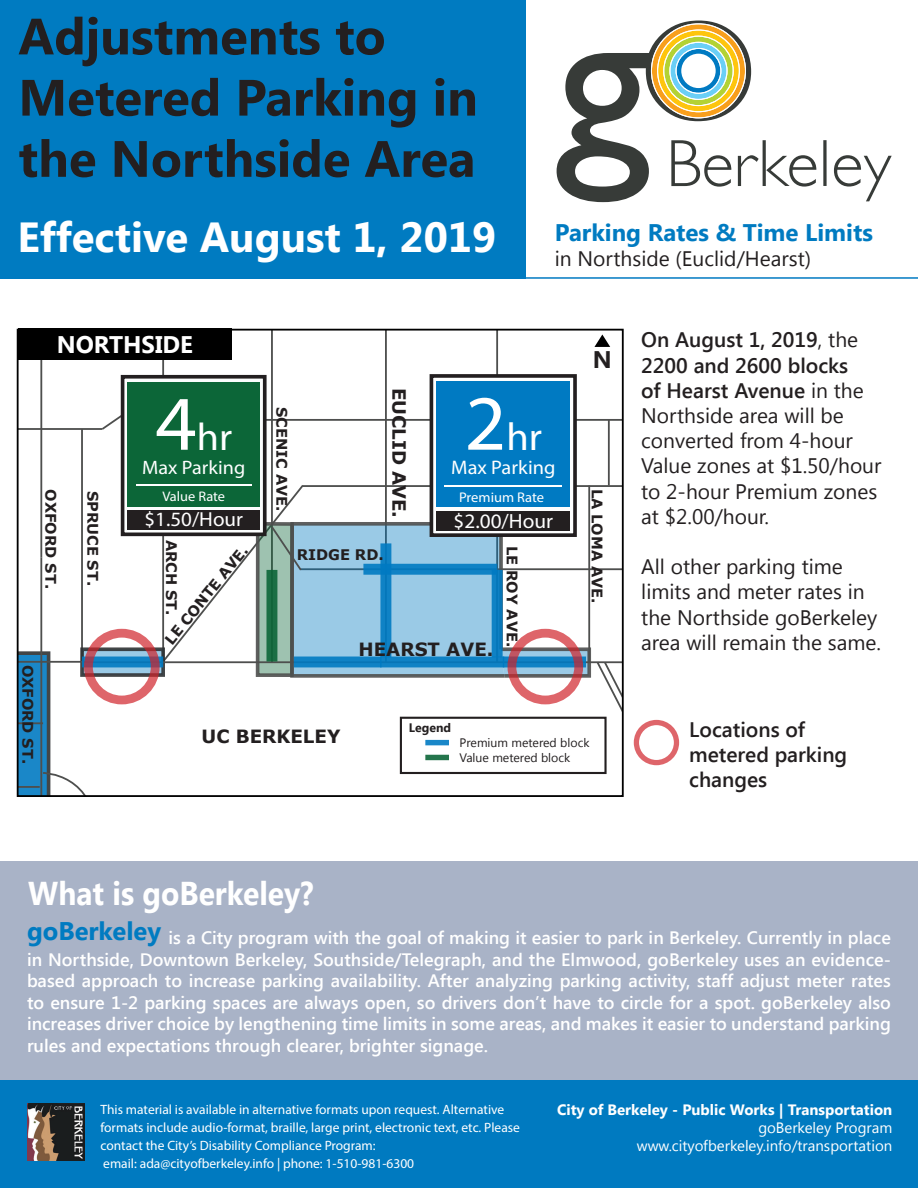
<style>
.page{position:relative;width:918px;height:1188px;background:#fff}
.page>*{position:absolute;margin:0;border:0;box-sizing:border-box;transform-origin:0 0}
.t1{font:700 51px/61.2px "Segoe UI";color:#231f20}
.t2{font:700 42px "Segoe UI";color:#fff}
.t3{font:39.15px "Myriad Pro";color:#fff;scale:1.04 1}
.t4{font:38.7px "Myriad Pro";color:#fff;scale:1.04 1}
.t5{font:700 33px "Segoe UI";color:#fff;scale:.91 1}
.t6{font:700 24px "Segoe UI";color:#007bc1}
.t7{font:700 24px "Segoe UI";color:#fff}
.t8{font:700 24px "Segoe UI";color:#231f20}
.t9{font:21px/25.2px "Segoe UI";color:#231f20}
.t10{font:600 21px/25.2px "Segoe UI";color:#231f20}
.t11{font:600 20.55px "Myriad Pro";color:#fff;scale:1.04 1}
.t12{font:600 20.4px "Myriad Pro";color:#fff;scale:1.04 1}
.t13{font:600 19.65px "Myriad Pro";color:#fff;scale:1.04 1}
.t14{font:600 19.5px "Myriad Pro";color:#fff;scale:1.04 1}
.t15{font:700 18.3px "Verdana";color:#231f20}
.t16{font:600 18.3px/18.3px "Myriad Pro";color:#fff;scale:.84 1}
.t17{font:600 18.3px/16.2px "Myriad Pro";color:#fff}
.t18{font:600 18px/21.6px "Segoe UI";color:#fff;text-align:justify}
.t19{font:15px "Segoe UI";color:#fff}
.t20{font:700 15px "Segoe UI";color:#fff}
.t21{font:700 14.55px "Verdana";color:#231f20}
.t22{font:600 14.1px "Myriad Pro";color:#fff;scale:1.04 1}
.t23{font:600 13.95px "Myriad Pro";color:#fff;scale:1.04 1}
.t24{font:13.5px/18px "Myriad Pro";color:#fff}
.t25{font:12.3px/14.7px "Segoe UI";color:#231f20}
.t26{font:700 12.3px "Segoe UI";color:#231f20}
.s1{font-size:77.85px}
.s2{font-size:78.6px}
.s3{font-weight:600}
</style>
<div class="page">
<div style="left:0;top:1080px;width:918px;height:108px;background:#007ac0"></div>
<img style="left:27px;top:1104px;width:57px;height:57px">
<div style="left:0;top:0;width:526px;height:279px;background:#007bc1"></div>
<svg style="left:823px;top:140px;width:4px;height:46px"></svg>
<svg style="left:834px;top:155px;width:58px;height:46px"></svg>
<svg style="left:557px;top:21px;width:259px;height:181px"></svg>
<div style="left:0;top:861px;width:918px;height:219px;background:#a9b3c7"></div>
<hr style="left:40px;top:330px;width:2px;height:228px;background:#4e4f4e">
<hr style="left:81px;top:429px;width:2px;height:233px;background:#4e4f4e">
<hr style="left:162px;top:330px;width:2px;height:332px;background:#4e4f4e">
<hr style="left:271px;top:330px;width:2px;height:332px;background:#4e4f4e">
<hr style="left:385px;top:330px;width:2px;height:332px;background:#4e4f4e">
<hr style="left:496px;top:330px;width:2px;height:332px;background:#4e4f4e">
<hr style="left:18px;top:428px;width:84px;height:2px;background:#4e4f4e">
<svg style="left:100px;top:385px;width:21px;height:47px"></svg>
<hr style="left:163px;top:419px;width:460px;height:2px;background:#4e4f4e">
<hr style="left:608px;top:420px;width:2px;height:65px;background:#4e4f4e">
<svg style="left:20px;top:483px;width:601px;height:292px"></svg>
<div style="left:492px;top:570px;width:11px;height:87px;background:#0a79bb"></div>
<div style="left:380px;top:543px;width:11px;height:114px;background:#0f82c5"></div>
<svg style="left:382px;top:657px;width:121px;height:10px"></svg>
<svg style="left:503px;top:657px;width:83px;height:10px"></svg>
<div style="left:266px;top:570px;width:11px;height:91px;background:#1a6f44"></div>
<svg style="left:82px;top:657px;width:81px;height:10px"></svg>
<svg style="left:363px;top:564px;width:134px;height:11px"></svg>
<div style="left:401px;top:718px;width:205px;height:55px;background:#fff"></div>
<div style="left:400px;top:717px;width:207px;height:57px;border:2px solid #231f20"></div>
<div style="left:425px;top:740px;width:24px;height:5px;background:#1a87c8"></div>
<div style="left:425px;top:755px;width:24px;height:5px;background:#24754c"></div>
<svg style="left:294px;top:657px;width:88px;height:10px"></svg>
<div style="left:431px;top:376px;width:144px;height:159px;background:#fdfefe"></div>
<div style="left:430px;top:374px;width:147px;height:163px;border:4px solid #231f20"></div>
<div style="left:436px;top:381px;width:134px;height:126px;background:#007ac2"></div>
<hr style="left:445px;top:485px;width:117px;height:1px;background:#fff">
<div style="left:436px;top:511px;width:134px;height:20px;background:#231f20"></div>
<svg style="left:126px;top:380px;width:136px;height:151px"></svg>
<div style="left:121px;top:375px;width:146px;height:161px;border:4px solid #231f20"></div>
<div style="left:127px;top:382px;width:133px;height:124px;background:#0c6638"></div>
<div style="left:127px;top:510px;width:133px;height:19px;background:#231f20"></div>
<hr style="left:136px;top:485px;width:116px;height:1px;background:#fff">
<img style="left:20px;top:710px;width:78px;height:84px">
<div style="left:17px;top:329px;width:607px;height:468px;border:2px solid #000"></div>
<svg style="left:594px;top:334px;width:16px;height:13px"></svg>
<div style="left:18px;top:329px;width:213px;height:31px;background:#000"></div>
<hr style="left:0;top:277px;width:918px;height:2px;background:#007ac2">
<div style="left:84px;top:629px;width:76px;height:75px;border:9px solid #d1232a;border-radius:50%"></div>
<div style="left:508px;top:629px;width:75px;height:75px;border:9px solid #d1232a;border-radius:50%"></div>
<div style="left:634px;top:720px;width:45px;height:45px;border:5px solid #d1232a;border-radius:50%"></div>
<p class="t1" style="left:18px;top:3px;width:461px">Adjustments to<br>Metered Parking in the Northside Area</p>
<p class="t2" style="left:17px;top:207px;width:480px">Effective August 1, 2019</p>
<p class="t6" style="left:555px;top:215px;width:320px">Parking Rates &amp; Time Limits</p>
<p class="t9" style="left:555px;top:245px;width:258px">in Northside (Euclid/Hearst)</p>
<p class="t21" style="left:38px;top:665px;width:101px;rotate:90deg">OXFORD ST.</p>
<p class="t7" style="left:57px;top:327px;width:138px">NORTHSIDE</p>
<p class="t21" style="left:61px;top:489px;width:101px;rotate:90deg">OXFORD ST.</p>
<p class="t21" style="left:103px;top:491px;width:97px;rotate:90deg">SPRUCE ST.</p>
<p class="t4" style="left:155px;top:413px;width:75px"><span class="s1">4</span>hr</p>
<p class="t14" style="left:142px;top:455px;width:101px">Max Parking</p>
<p class="t12" style="left:145px;top:507px;width:96px">$1.50/Hour</p>
<p class="t23" style="left:162px;top:488px;width:62px">Value Rate</p>
<p class="t21" style="left:182px;top:540px;width:78px;rotate:90deg">ARCH ST.</p>
<p class="t21" style="left:160px;top:636px;width:124px;rotate:-51deg">LE CONTE AVE.</p>
<p class="t21" style="left:292px;top:407px;width:106px;rotate:90deg">SCENIC AVE.</p>
<p class="t15" style="left:412px;top:388px;width:132px;rotate:90deg">EUCLID AVE.</p>
<p class="t3" style="left:465px;top:412px;width:76px"><span class="s2">2</span>hr</p>
<p class="t13" style="left:451px;top:455px;width:102px">Max Parking</p>
<p class="t11" style="left:454px;top:508px;width:97px">$2.00/Hour</p>
<p class="t22" style="left:459px;top:488px;width:83px">Premium Rate</p>
<p class="t21" style="left:297px;top:544px;width:89px">RIDGE RD.</p>
<p class="t15" style="left:359px;top:636px;width:136px">HEARST AVE.</p>
<p class="t21" style="left:522px;top:546px;width:103px;rotate:90deg">LE ROY AVE.</p>
<p class="t8" style="left:593px;top:343px;width:20px">N</p>
<p class="t21" style="left:607px;top:489px;width:117px;rotate:90deg">LA LOMA AVE.</p>
<p class="t15" style="left:202px;top:723px;width:140px">UC BERKELEY</p>
<p class="t26" style="left:409px;top:719px;width:44px">Legend</p>
<p class="t25" style="left:460px;top:735px;width:131px">Premium metered block<br>Value metered block</p>
<p class="t9" style="left:641px;top:326px;width:242px"><span class="s3">On August 1, 2019</span>, the<br><span class="s3">2200 and 2600 blocks<br>of Hearst Avenue</span> in the<br>Northside area will be converted from 4-hour<br>Value zones at $1.50/hour to 2-hour Premium zones at $2.00/hour.</p>
<p class="t9" style="left:641px;top:553px;width:241px">All other parking time limits and meter rates in the Northside goBerkeley area will remain the same.</p>
<p class="t21" style="left:651px;top:466px;width:124px">LE CONTE AVE.</p>
<p class="t10" style="left:689px;top:716px;width:117px">Locations of</p>
<p class="t10" style="left:689px;top:741px;width:160px">metered parking changes</p>
<p class="t5" style="left:28px;top:870px;width:315px">What is goBerkeley?</p>
<p class="t18" style="left:27px;top:926px;width:866px"><sup>goBerkeley</sup> is a City program with the goal of making it easier to park in Berkeley. Currently in place in Northside, Downtown Berkeley, Southside/Telegraph, and the Elmwood, goBerkeley uses an evidence&shy;based approach to increase parking availability. After analyzing parking activity, staff adjust meter rates to ensure 1-2 parking spaces are always open, so drivers don’t have to circle for a spot. goBerkeley also increases driver choice by lengthening time limits in some areas, and makes it easier to understand parking rules and expectations through clearer, brighter signage.</p>
<p class="t17" style="left:15px;top:960px;width:56px">Oxford<br>Garage</p>
<p class="t24" style="left:100px;top:1100px;width:421px">This material is available in alternative formats upon request. Alternative formats include audio-format, braille, large print, electronic text, etc. Please contact the City’s Disability Compliance Program:</p>
<p class="t24" style="left:103px;top:1154px;width:312px">email: ada@cityofberkeley.info | phone: 1-510-981-6300</p>
<p class="t16" style="left:184px;top:1126px;width:155px">Telegraph Channing<br>Garage</p>
<p class="t20" style="left:557px;top:1099px;width:337px">City of Berkeley - Public Works | Transportation</p>
<p class="t19" style="left:758px;top:1117px;width:135px">goBerkeley Program</p>
<p class="t19" style="left:637px;top:1135px;width:257px">www.cityofberkeley.info/transportation</p>
</div>
